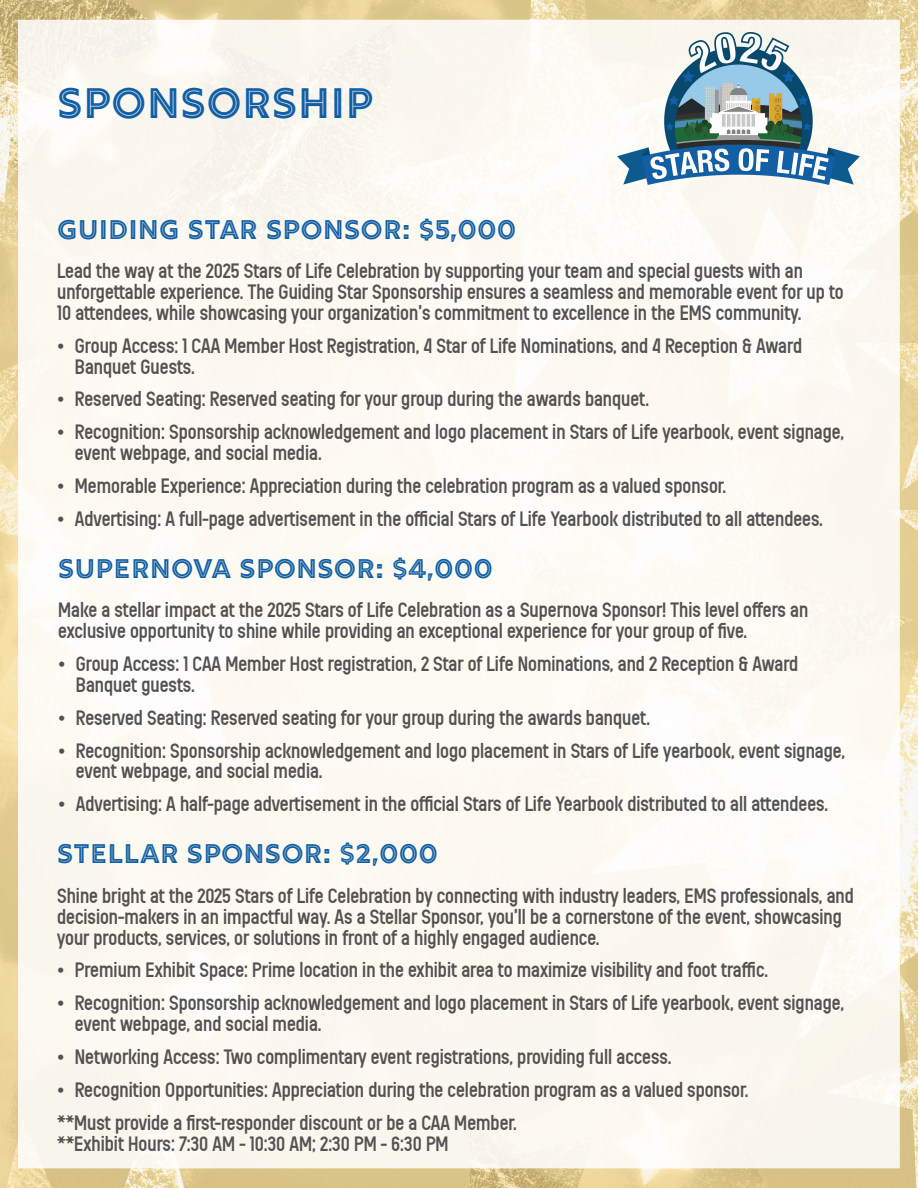
<style>
.page{position:relative;width:918px;height:1188px;background:#fff}
.page>*{position:absolute;margin:0;border:0;box-sizing:border-box;transform-origin:0 0}
.t1{font:47.25px "Rig Bold Inline Solo";color:#125fa5}
.t2{font:29.85px "Rig Bold Inline Solo";color:#125fa5}
.t3{font:20.85px/20.9px "Stenciletta Solid";color:#525252}
.s1{font-family:"Times New Roman"}
</style>
<div class="page">
<img style="left:0;top:0;width:918px;height:1188px">
<div style="left:28px;top:29px;width:862px;height:1130px;background:#fdf9f0"></div>
<div style="left:18px;top:20px;width:882px;height:1148px;border:19px solid #fff"></div>
<img style="left:618px;top:33px;width:242px;height:152px">
<h1 class="t1" style="left:57px;top:77px;width:319px">SPONSORSHIP</h1>
<h2 class="t2" style="left:57px;top:213px;width:461px">GUIDING STAR SPONSOR: $5,000</h2>
<p class="t3" style="left:57px;top:261px;width:788px">Lead the way at the 2025 Stars of Life Celebration by supporting your team and special guests with an unforgettable experience. The Guiding Star Sponsorship ensures a seamless and memorable event for up to<br>10 attendees, while showcasing your organization’s commitment to excellence in the EMS community.</p>
<p class="t3" style="left:75px;top:335px;width:729px;text-indent:-18px"><span class="s1">•</span> Group Access: 1 CAA Member Host Registration, 4 Star of Life Nominations, and 4 Reception &amp; Award<br>Banquet Guests.</p>
<p class="t3" style="left:57px;top:389px;width:594px"><span class="s1">•</span> Reserved Seating: Reserved seating for your group during the awards banquet.</p>
<p class="t3" style="left:75px;top:422px;width:771px;text-indent:-18px"><span class="s1">•</span> Recognition: Sponsorship acknowledgement and logo placement in Stars of Life yearbook, event signage, event webpage, and social media.</p>
<p class="t3" style="left:57px;top:476px;width:671px"><span class="s1">•</span> Memorable Experience: Appreciation during the celebration program as a valued sponsor.</p>
<p class="t3" style="left:57px;top:508px;width:767px"><span class="s1">•</span> Advertising: A full-page advertisement in the official Stars of Life Yearbook distributed to all attendees.</p>
<h2 class="t2" style="left:58px;top:552px;width:436px">SUPERNOVA SPONSOR: $4,000</h2>
<p class="t3" style="left:58px;top:600px;width:752px">Make a stellar impact at the 2025 Stars of Life Celebration as a Supernova Sponsor! This level offers an exclusive opportunity to shine while providing an exceptional experience for your group of five.</p>
<p class="t3" style="left:76px;top:654px;width:724px;text-indent:-18px"><span class="s1">•</span> Group Access: 1 CAA Member Host registration, 2 Star of Life Nominations, and 2 Reception &amp; Award<br>Banquet guests.</p>
<p class="t3" style="left:58px;top:707px;width:594px"><span class="s1">•</span> Reserved Seating: Reserved seating for your group during the awards banquet.</p>
<p class="t3" style="left:76px;top:740px;width:771px;text-indent:-18px"><span class="s1">•</span> Recognition: Sponsorship acknowledgement and logo placement in Stars of Life yearbook, event signage, event webpage, and social media.</p>
<p class="t3" style="left:58px;top:794px;width:771px"><span class="s1">•</span> Advertising: A half-page advertisement in the official Stars of Life Yearbook distributed to all attendees.</p>
<h2 class="t2" style="left:57px;top:837px;width:383px">STELLAR SPONSOR: $2,000</h2>
<p class="t3" style="left:57px;top:885px;width:798px">Shine bright at the 2025 Stars of Life Celebration by connecting with industry leaders, EMS professionals, and decision-makers in an impactful way. As a Stellar Sponsor, you’ll be a cornerstone of the event, showcasing your products, services, or solutions in front of a highly engaged audience.</p>
<p class="t3" style="left:57px;top:960px;width:713px"><span class="s1">•</span> Premium Exhibit Space: Prime location in the exhibit area to maximize visibility and foot traffic.</p>
<p class="t3" style="left:75px;top:993px;width:771px;text-indent:-18px"><span class="s1">•</span> Recognition: Sponsorship acknowledgement and logo placement in Stars of Life yearbook, event signage, event webpage, and social media.</p>
<p class="t3" style="left:57px;top:1047px;width:616px"><span class="s1">•</span> Networking Access: Two complimentary event registrations, providing full access.</p>
<p class="t3" style="left:57px;top:1073px;width:693px;line-height:32.8px"><span class="s1">•</span> Recognition Opportunities: Appreciation during the celebration program as a valued sponsor. **Must provide a first-responder discount or be a CAA Member.</p>
<p class="t3" style="left:57px;top:1133px;width:393px">**Exhibit Hours: 7:30 AM - 10:30 AM; 2:30 PM - 6:30 PM</p>
</div>
